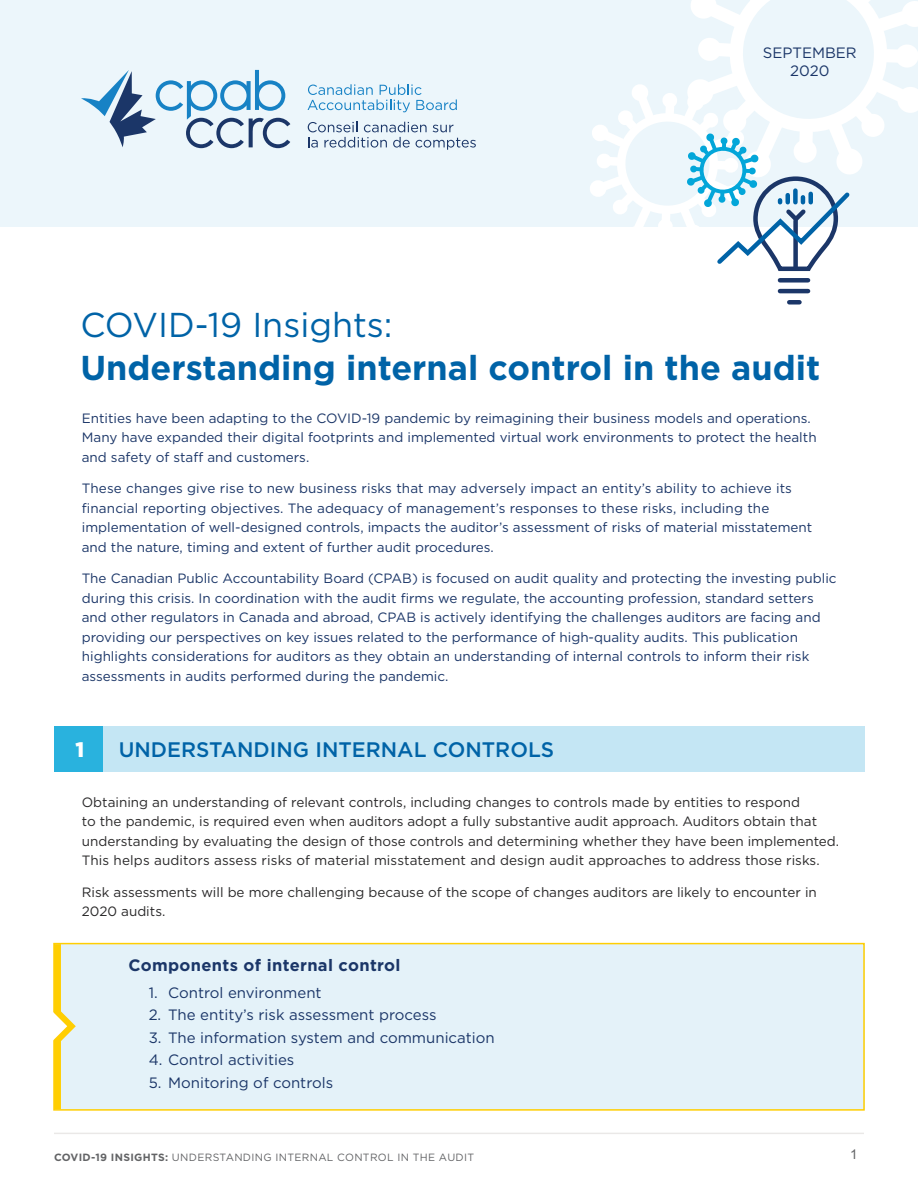
<style>
.page{position:relative;width:918px;height:1188px;background:#fff}
.page>*{position:absolute;margin:0;border:0;box-sizing:border-box;transform-origin:0 0}
.t1{font:700 34.5px "Gotham";color:#0063a7}
.t2{font:34.5px "Gotham";color:#0063a7}
.t3{font:500 21px "Gotham";color:#0063a7}
.t4{font:900 21px "Gotham";color:#fff}
.t5{font:700 16.5px "Gotham";letter-spacing:.02em;color:#1b3668}
.t6{font:15px/18px "Gotham";color:#1b3668;text-align:center}
.t7{font:13.5px/19.5px "Gotham";color:#1b3668}
.t8{font:13.5px/19.5px "Gotham";color:#292829}
.t9{font:13.5px "Arial";color:#656669}
.t10{font:10.5px "Gotham";letter-spacing:.03em;color:#636466}
.s1{font-weight:700}
</style>
<div class="page">
<div style="left:54px;top:943px;width:810px;height:167px;background:#e4f2f9"></div>
<div style="left:0;top:0;width:918px;height:227px;background:#ecf6fb"></div>
<div style="left:54px;top:726px;width:810px;height:45px;background:#c4e6f4"></div>
<div style="left:54px;top:726px;width:49px;height:45px;background:#29b2de"></div>
<hr style="left:54px;top:1133px;width:810px;height:1px;background:#7c6e66">
<svg style="left:81px;top:70px;width:209px;height:78px"></svg>
<svg style="left:308px;top:84px;width:149px;height:28px"></svg>
<svg style="left:308px;top:122px;width:168px;height:28px"></svg>
<div style="left:53px;top:943px;width:812px;height:168px;border:2px solid #ffce02"></div>
<div style="left:780px;top:278px;width:28px;height:5px;background:#1b3668"></div>
<hr style="left:780px;top:289px;width:28px;height:4px;background:#1b3668">
<div style="left:789px;top:300px;width:10px;height:5px;background:#1b3668"></div>
<svg style="left:590px;top:0;width:328px;height:271px"></svg>
<div style="left:808px;top:194px;width:5px;height:8px;background:#0063a7"></div>
<svg style="left:53px;top:944px;width:23px;height:165px"></svg>
<p class="t6" style="left:763px;top:43px;width:96px">SEPTEMBER<br>2020</p>
<h1 class="t2" style="left:80px;top:303px;width:314px">COVID-19 Insights:</h1>
<h1 class="t1" style="left:80px;top:345px;width:741px">Understanding internal control in the audit</h1>
<p class="t7" style="left:82px;top:408px;width:736px">Entities have been adapting to the COVID-19 pandemic by reimagining their business models and operations.<br>Many have expanded their digital footprints and implemented virtual work environments to protect the health and safety of staff and customers.</p>
<p class="t7" style="left:82px;top:479px;width:732px">These changes give rise to new business risks that may adversely impact an entity’s ability to achieve its financial reporting objectives. The adequacy of management’s responses to these risks, including the implementation of well-designed controls, impacts the auditor’s assessment of risks of material misstatement and the nature, timing and extent of further audit procedures.</p>
<p class="t7" style="left:82px;top:569px;width:756px">The Canadian Public Accountability Board (CPAB) is focused on audit quality and protecting the investing public during this crisis. In coordination with the audit firms we regulate, the accounting profession, standard setters and other regulators in Canada and abroad, CPAB is actively identifying the challenges auditors are facing and providing our perspectives on key issues related to the performance of high-quality audits. This publication highlights considerations for auditors as they obtain an understanding of internal controls to inform their risk assessments in audits performed during the pandemic.</p>
<h2 class="t4" style="left:75px;top:735px;width:10px">1</h2>
<h2 class="t3" style="left:119px;top:735px;width:437px">UNDERSTANDING INTERNAL CONTROLS</h2>
<p class="t8" style="left:82px;top:792px;width:759px">Obtaining an understanding of relevant controls, including changes to controls made by entities to respond<br>to the pandemic, is required even when auditors adopt a fully substantive audit approach. Auditors obtain that understanding by evaluating the design of those controls and determining whether they have been implemented.<br>This helps auditors assess risks of material misstatement and design audit approaches to address those risks.</p>
<p class="t8" style="left:82px;top:882px;width:737px">Risk assessments will be more challenging because of the scope of changes auditors are likely to encounter in<br>2020 audits.</p>
<p class="t5" style="left:129px;top:954px;width:273px">Components of internal control</p>
<p class="t6" style="left:149px;top:983px;width:174px">1. Control environment</p>
<p class="t6" style="left:149px;top:1006px;width:289px">2. The entity’s risk assessment process</p>
<p class="t6" style="left:149px;top:1028px;width:348px">3. The information system and communication</p>
<p class="t6" style="left:149px;top:1051px;width:147px">4. Control activities</p>
<p class="t6" style="left:149px;top:1073px;width:186px">5. Monitoring of controls</p>
<p class="t10" style="left:54px;top:1150px;width:422px"><span class="s1">COVID-19 INSIGHTS:</span> UNDERSTANDING INTERNAL CONTROL IN THE AUDIT</p>
<p class="t9" style="left:850px;top:1146px;width:9px">1</p>
</div>
